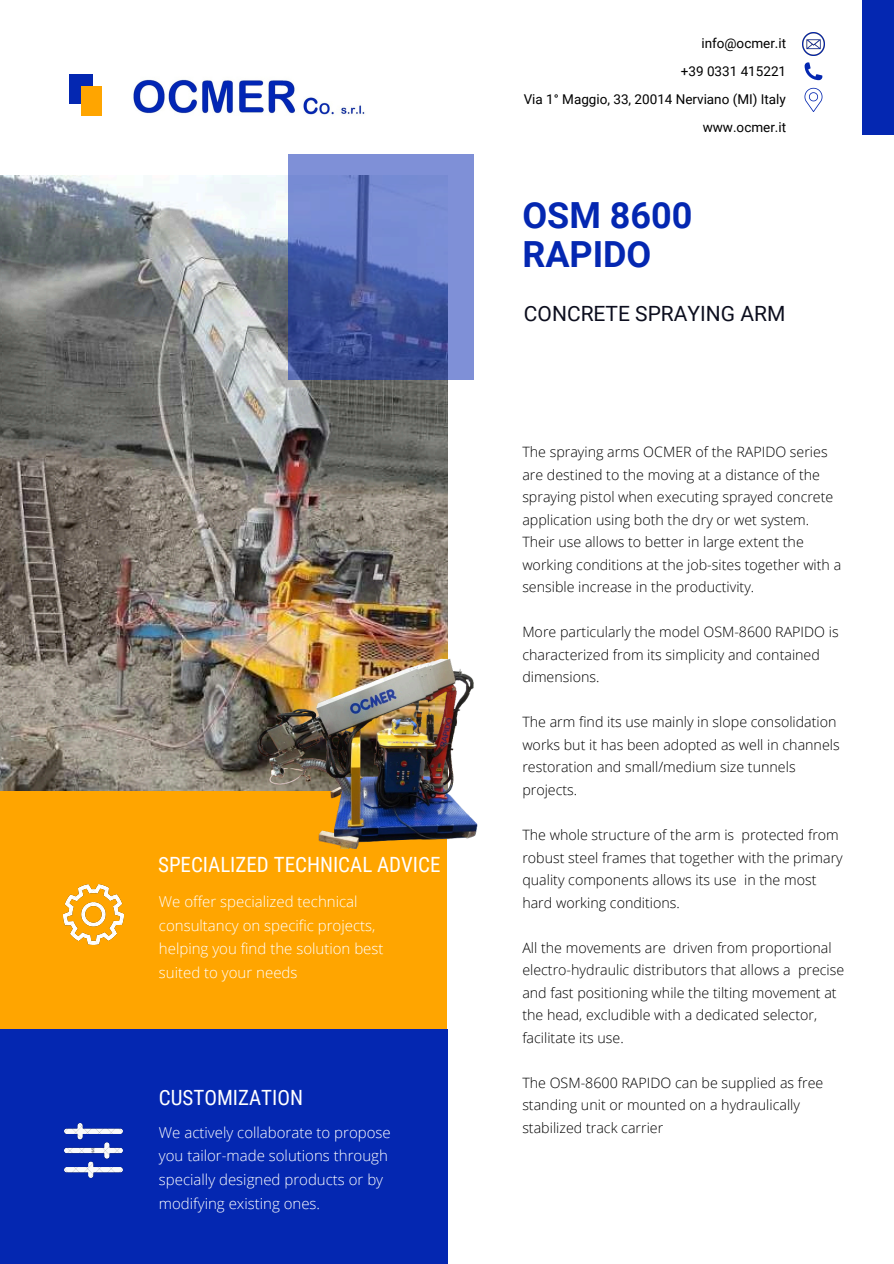
<style>
.page{position:relative;width:894px;height:1264px;background:#fff}
.page>*{position:absolute;margin:0;border:0;box-sizing:border-box;transform-origin:0 0}
.t1{font:700 36px/38.2px "Roboto";color:#0427b1}
.t2{font:21px "Roboto Condensed";color:#fff}
.t3{font:21px "Roboto";color:#0c0e1e}
.t4{font:300 15px/23.7px "Open Sans";color:#fff}
.t5{font:300 14.25px/22.5px "Open Sans";color:#000}
.t6{font:13.5px "Roboto";color:#000}
</style>
<div class="page">
<div style="left:70px;top:74px;width:23px;height:30px;background:#0427b1"></div>
<div style="left:81px;top:86px;width:21px;height:29px;background:#ffa500"></div>
<div style="left:862px;top:0;width:31px;height:135px;background:#0427b1"></div>
<div style="left:0;top:790px;width:447px;height:241px;background:#ffa500"></div>
<div style="left:0;top:1029px;width:447px;height:234px;background:#0427b1"></div>
<img style="left:133px;top:79px;width:232px;height:36px">
<img style="left:64px;top:884px;width:59px;height:60px">
<img style="left:64px;top:1123px;width:58px;height:54px">
<img style="left:802px;top:32px;width:22px;height:23px">
<svg style="left:804px;top:62px;width:18px;height:18px"></svg>
<svg style="left:804px;top:88px;width:18px;height:24px"></svg>
<img style="left:0;top:176px;width:447px;height:614px">
<svg style="left:288px;top:154px;width:185px;height:225px;background:#5c6fb6"></svg>
<img style="left:252px;top:654px;width:226px;height:194px">
<p class="t6" style="left:701px;top:36px;width:86px">info@ocmer.it</p>
<p class="t6" style="left:680px;top:64px;width:107px">+39 0331 415221</p>
<p class="t6" style="left:523px;top:92px;width:264px">Via 1° Maggio, 33, 20014 Nerviano (MI) Italy</p>
<p class="t6" style="left:702px;top:119px;width:85px">www.ocmer.it</p>
<h2 class="t1" style="left:522px;top:197px;width:171px">OSM 8600<br>RAPIDO</h2>
<h3 class="t2" style="left:158px;top:852px;width:284px">SPECIALIZED TECHNICAL ADVICE</h3>
<h3 class="t4" style="left:159px;top:889px;width:226px">We offer specialized technical consultancy on specific projects, helping you find the solution best suited to your needs</h3>
<h3 class="t2" style="left:159px;top:1085px;width:146px">CUSTOMIZATION</h3>
<p class="t3" style="left:523px;top:302px;width:263px">CONCRETE SPRAYING ARM</p>
<h3 class="t5" style="left:522px;top:440px;width:320px">The spraying arms OCMER of the RAPIDO series are destined to the moving at a distance of the spraying pistol when executing sprayed concrete application using both the dry or wet system.<br>Their use allows to better in large extent the working conditions at the job-sites together with a sensible increase in the productivity.</h3>
<p class="t5" style="left:522px;top:620px;width:318px">More particularly the model OSM-8600 RAPIDO is characterized from its simplicity and contained dimensions.</p>
<h2 class="t5" style="left:522px;top:710px;width:319px">The arm find its use mainly in slope consolidation works but it has been adopted as well in channels restoration and small/medium size tunnels projects.</h2>
<h3 class="t5" style="left:522px;top:823px;width:322px">The whole structure of the arm is protected from robust steel frames that together with the primary quality components allows its use in the most hard working conditions.</h3>
<h1 class="t5" style="left:522px;top:935px;width:323px">All the movements are driven from proportional electro-hydraulic distributors that allows a precise and fast positioning while the tilting movement at the head, excludible with a dedicated selector, facilitate its use.</h1>
<h2 class="t5" style="left:522px;top:1070px;width:302px">The OSM-8600 RAPIDO can be supplied as free standing unit or mounted on a hydraulically</h2>
<h3 class="t4" style="left:159px;top:1120px;width:233px">We actively collaborate to propose</h3>
<h2 class="t5" style="left:522px;top:1115px;width:142px">stabilized track carrier</h2>
<h3 class="t4" style="left:159px;top:1143px;width:230px">you tailor-made solutions through specially designed products or by modifying existing ones.</h3>
</div>
